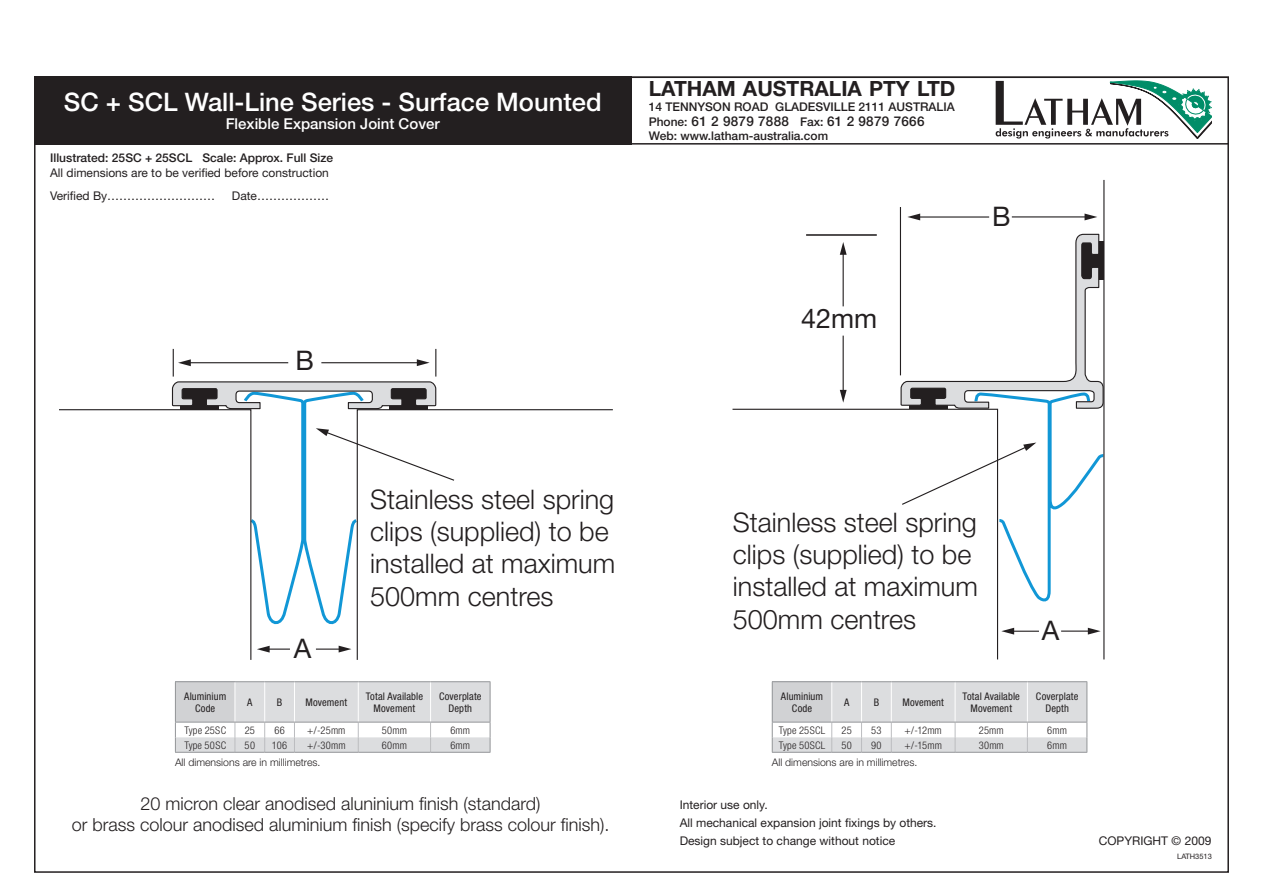
<style>
.page{position:relative;width:1263px;height:893px;background:#fff}
.page>*{position:absolute;margin:0;border:0;box-sizing:border-box;transform-origin:0 0}
.t1{font:300 27px/32.4px "Helvetica Neue";color:#231f20}
.t2{font:27px "Helvetica Neue";color:#231f20}
.t3{font:500 25.5px "Helvetica Neue";color:#fff}
.t4{font:700 21px "Helvetica Neue";color:#231f20}
.t5{font:300 18px/21.6px "Helvetica Neue";color:#231f20;text-align:center}
.t6{font:500 15px "Helvetica Neue";color:#fff}
.t7{font:500 13.5px "Helvetica Neue";letter-spacing:.02em;color:#231f20}
.t8{font:12px/18px "Helvetica Neue";color:#231f20}
.t9{font:500 12px "Helvetica Neue";color:#231f20}
.table_head{font:condensed 10.5px/12.6px "Helvetica Neue";letter-spacing:.01em;color:#231f20;text-align:center}
.table_body{font:300 condensed 10.5px "Helvetica Neue";letter-spacing:.02em;color:#231f20}
.t10{font:300 10.5px "Helvetica Neue";color:#231f20}
.t11{font:7.5px "Helvetica Neue";color:#231f20}
.s1{font-size:12px}
</style>
<div class="page">
<div style="left:630px;top:77px;width:599px;height:68px;border:2px solid #231f20"></div>
<div style="left:34px;top:77px;width:597px;height:68px;background:#231f20"></div>
<svg style="left:996px;top:81px;width:216px;height:58px"></svg>
<svg style="left:60px;top:409px;width:553px;height:251px"></svg>
<svg style="left:316px;top:646px;width:35px;height:6px"></svg>
<svg style="left:257px;top:646px;width:33px;height:7px"></svg>
<svg style="left:171px;top:348px;width:284px;height:281px"></svg>
<svg style="left:732px;top:180px;width:373px;height:480px"></svg>
<svg style="left:1001px;top:628px;width:38px;height:7px"></svg>
<svg style="left:1061px;top:628px;width:40px;height:7px"></svg>
<hr style="left:918px;top:216px;width:71px;height:2px;background:#231f20">
<svg style="left:907px;top:214px;width:13px;height:6px"></svg>
<hr style="left:1012px;top:216px;width:75px;height:1px;background:#231f20">
<svg style="left:1084px;top:214px;width:13px;height:6px"></svg>
<hr style="left:900px;top:207px;width:1px;height:168px;background:#231f20">
<hr style="left:806px;top:234px;width:71px;height:2px;background:#231f20">
<hr style="left:843px;top:252px;width:1px;height:54px;background:#231f20">
<svg style="left:840px;top:242px;width:7px;height:13px"></svg>
<hr style="left:843px;top:336px;width:1px;height:56px;background:#231f20">
<svg style="left:840px;top:390px;width:7px;height:13px"></svg>
<svg style="left:900px;top:233px;width:205px;height:372px"></svg>
<svg style="left:175px;top:681px;width:316px;height:72px"></svg>
<hr style="left:294px;top:752px;width:64px;height:1px;background:#939598">
<hr style="left:358px;top:752px;width:73px;height:1px;background:#939598">
<hr style="left:431px;top:752px;width:59px;height:1px;background:#939598">
<svg style="left:772px;top:681px;width:315px;height:72px"></svg>
<hr style="left:861px;top:752px;width:30px;height:1px;background:#939598">
<hr style="left:891px;top:752px;width:64px;height:1px;background:#939598">
<hr style="left:955px;top:752px;width:72px;height:1px;background:#939598">
<hr style="left:1027px;top:752px;width:60px;height:1px;background:#939598">
<p class="t3" style="left:64px;top:87px;width:539px">SC + SCL Wall-Line Series - Surface Mounted</p>
<p class="t6" style="left:226px;top:115px;width:215px">Flexible Expansion Joint Cover</p>
<p class="t9" style="left:50px;top:151px;width:284px">Illustrated: 25SC + 25SCL Scale: Approx. Full Size</p>
<p class="t8" style="left:50px;top:163px;width:280px">All dimensions are to be verified before construction</p>
<p class="t8" style="left:50px;top:186px;width:167px">Verified By………………………</p>
<p class="t8" style="left:232px;top:186px;width:99px">Date………………</p>
<p class="t2" style="left:295px;top:344px;width:20px">B</p>
<h3 class="t4" style="left:649px;top:76px;width:308px">LATHAM AUSTRALIA PTY LTD</h3>
<p class="t9" style="left:649px;top:100px;width:308px">14 TENNYSON ROAD GLADESVILLE 2111 AUSTRALIA</p>
<p class="t7" style="left:649px;top:113px;width:277px"><span class="s1">Phone:</span> 61 2 9879 7888 <span class="s1">Fax:</span> 61 2 9879 7666</p>
<p class="t9" style="left:649px;top:128px;width:181px">Web: www.latham-australia.com</p>
<p class="t2" style="left:801px;top:303px;width:78px">42mm</p>
<p class="t2" style="left:992px;top:200px;width:20px">B</p>
<p class="t2" style="left:294px;top:632px;width:19px">A</p>
<p class="t1" style="left:370px;top:482px;width:246px">Stainless steel spring clips (supplied) to be installed at maximum<br>500mm centres</p>
<p class="table_head" style="left:184px;top:690px;width:44px">Aluminium<br>Code</p>
<p class="table_head" style="left:247px;top:696px;width:7px">A</p>
<p class="table_head" style="left:277px;top:696px;width:7px">B</p>
<p class="table_head" style="left:306px;top:696px;width:43px">Movement</p>
<p class="table_head" style="left:366px;top:690px;width:59px">Total Available<br>Movement</p>
<p class="table_head" style="left:439px;top:690px;width:44px">Coverplate<br>Depth</p>
<p class="table_body" style="left:184px;top:724px;width:43px">Type 25SC</p>
<p class="table_body" style="left:245px;top:724px;width:12px">25</p>
<p class="table_body" style="left:274px;top:724px;width:12px">66</p>
<p class="table_body" style="left:307px;top:724px;width:40px">+/-25mm</p>
<p class="table_body" style="left:382px;top:724px;width:27px">50mm</p>
<p class="table_body" style="left:450px;top:724px;width:21px">6mm</p>
<p class="table_body" style="left:184px;top:739px;width:43px">Type 50SC</p>
<p class="table_body" style="left:245px;top:739px;width:12px">50</p>
<p class="table_body" style="left:272px;top:739px;width:17px">106</p>
<p class="table_body" style="left:307px;top:739px;width:40px">+/-30mm</p>
<p class="table_body" style="left:382px;top:739px;width:27px">60mm</p>
<p class="table_body" style="left:450px;top:739px;width:21px">6mm</p>
<p class="t10" style="left:175px;top:756px;width:147px">All dimensions are in millimetres.</p>
<p class="t1" style="left:733px;top:505px;width:246px">Stainless steel spring clips (supplied) to be installed at maximum<br>500mm centres</p>
<p class="t2" style="left:1042px;top:614px;width:19px">A</p>
<p class="table_head" style="left:781px;top:690px;width:44px">Aluminium<br>Code</p>
<p class="table_head" style="left:844px;top:696px;width:7px">A</p>
<p class="table_head" style="left:874px;top:696px;width:7px">B</p>
<p class="table_head" style="left:902px;top:696px;width:43px">Movement</p>
<p class="table_head" style="left:962px;top:690px;width:59px">Total Available<br>Movement</p>
<p class="table_head" style="left:1036px;top:690px;width:44px">Coverplate<br>Depth</p>
<p class="table_body" style="left:779px;top:724px;width:48px">Type 25SCL</p>
<p class="table_body" style="left:841px;top:724px;width:12px">25</p>
<p class="table_body" style="left:871px;top:724px;width:12px">53</p>
<p class="table_body" style="left:905px;top:724px;width:39px">+/-12mm</p>
<p class="table_body" style="left:979px;top:724px;width:26px">25mm</p>
<p class="table_body" style="left:1047px;top:724px;width:21px">6mm</p>
<p class="table_body" style="left:779px;top:739px;width:48px">Type 50SCL</p>
<p class="table_body" style="left:841px;top:739px;width:12px">50</p>
<p class="table_body" style="left:871px;top:739px;width:12px">90</p>
<p class="table_body" style="left:904px;top:739px;width:39px">+/-15mm</p>
<p class="table_body" style="left:979px;top:739px;width:27px">30mm</p>
<p class="table_body" style="left:1047px;top:739px;width:21px">6mm</p>
<p class="t10" style="left:772px;top:756px;width:147px">All dimensions are in millimetres.</p>
<p class="t5" style="left:72px;top:792px;width:539px">20 micron clear anodised aluninium finish (standard)<br>or brass colour anodised aluminium finish (specify brass colour finish).</p>
<p class="t8" style="left:680px;top:795px;width:258px">Interior use only.<br>All mechanical expansion joint fixings by others.</p>
<p class="t8" style="left:680px;top:832px;width:217px">Design subject to change without notice</p>
<p class="t8" style="left:1099px;top:832px;width:114px">COPYRIGHT © 2009</p>
<p class="t11" style="left:1177px;top:851px;width:36px">LATH3513</p>
</div>
